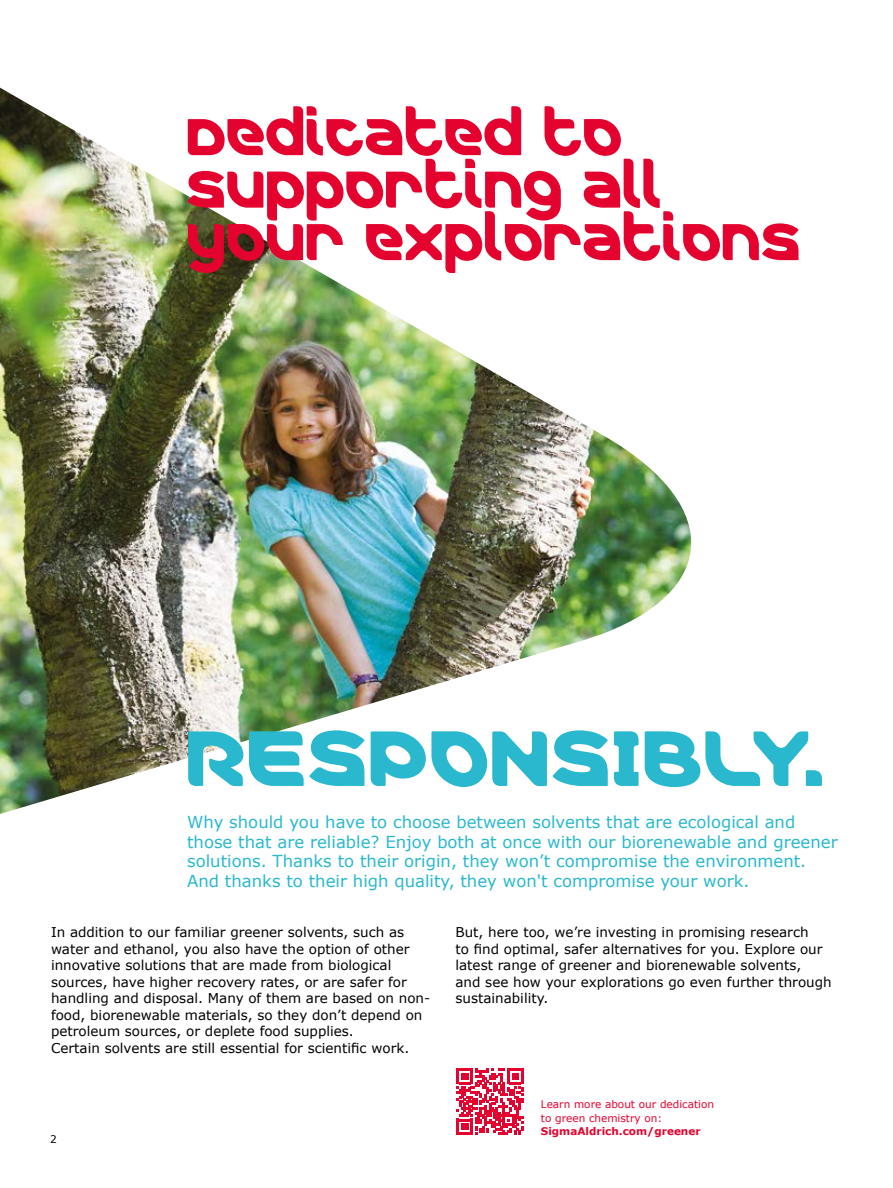
<style>
.page{position:relative;width:893px;height:1188px;background:#fff}
.page>*{position:absolute;margin:0;border:0;box-sizing:border-box;transform-origin:0 0}
.t1{font:79.5px "Merck";letter-spacing:.01em;color:#29b8ce}
.t2{font:52.5px/52.5px "Merck";color:#e4032e}
.t3{font:16.5px/19.5px "Verdana";color:#29b8ce}
.t4{font:13.5px/16.5px "Verdana";color:#000}
.t5{font:10.5px/13.5px "Verdana";color:#e4032e}
.t6{font:700 10.5px "Verdana";color:#e4032e}
.t7{font:10.5px "Verdana";color:#000}
</style>
<div class="page">
<img style="left:0;top:88px;width:692px;height:726px">
<svg style="left:456px;top:1068px;width:68px;height:67px"></svg>
<svg style="left:457px;top:1068px;width:66px;height:67px"></svg>
<h2 class="t2" style="left:187px;top:111px;width:616px">DEDICATED TO<br>SUPPORTING ALL<br>YOUR EXPLORATIONS</h2>
<h1 class="t1" style="left:187px;top:711px;width:645px">RESPONSIBLY.</h1>
<p class="t3" style="left:187px;top:813px;width:652px">Why should you have to choose between solvents that are ecological and those that are reliable? Enjoy both at once with our biorenewable and greener solutions. Thanks to their origin, they won’t compromise the environment.<br>And thanks to their high quality, they won't compromise your work.</p>
<p class="t4" style="left:51px;top:924px;width:381px">In addition to our familiar greener solvents, such as water and ethanol, you also have the option of other innovative solutions that are made from biological sources, have higher recovery rates, or are safer for handling and disposal. Many of them are based on non&shy;food, biorenewable materials, so they don’t depend on petroleum sources, or deplete food supplies.<br>Certain solvents are still essential for scientific work.</p>
<p class="t4" style="left:455px;top:924px;width:378px">But, here too, we’re investing in promising research<br>to find optimal, safer alternatives for you. Explore our latest range of greener and biorenewable solvents,<br>and see how your explorations go even further through sustainability.</p>
<p class="t7" style="left:50px;top:1132px;width:8px">2</p>
<p class="t5" style="left:541px;top:1098px;width:175px">Learn more about our dedication to green chemistry on:</p>
<p class="t6" style="left:541px;top:1125px;width:161px">SigmaAldrich.com/greener</p>
</div>
